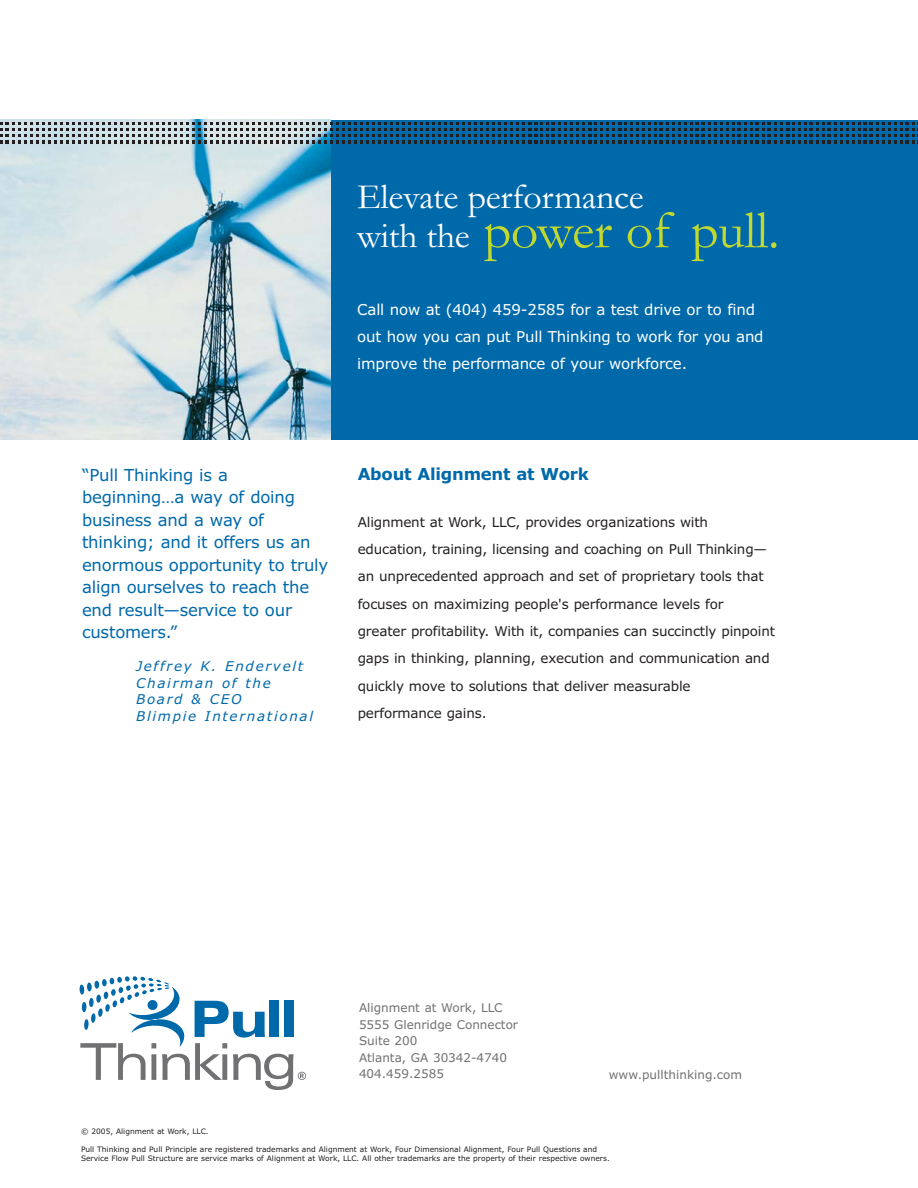
<style>
.page{position:relative;width:918px;height:1188px;background:#fff}
.page>*{position:absolute;margin:0;border:0;box-sizing:border-box;transform-origin:0 0}
.t1{font:54px "Garamond";letter-spacing:-.01em;color:#c1d82f}
.t2{font:36px "Garamond";letter-spacing:-.01em;color:#fff}
.t3{font:16.5px/22.5px "Verdana";letter-spacing:-.015em;color:#0069aa}
.t4{font:700 16.5px "Verdana";letter-spacing:-.015em;color:#0069aa}
.t5{font:15px/27px "Verdana";letter-spacing:-.015em;color:#fff}
.t6{font:13.5px/27.3px "Verdana";letter-spacing:-.015em;color:#231f20}
.t7{font:italic 13.5px/16.5px "Verdana";letter-spacing:.125em;color:#0069aa}
.t8{font:12px/16.5px "Verdana";color:#717073}
.t9{font:7.5px/9px "Verdana";color:#231f20}
.s1{font-size:36px;color:#fff}
</style>
<div class="page">
<div style="left:299px;top:120px;width:619px;height:320px;background:#0069aa"></div>
<svg style="left:80px;top:976px;width:226px;height:114px"></svg>
<img style="left:0;top:120px;width:331px;height:320px">
<svg style="left:0;top:122px;width:918px;height:21px"></svg>
<h2 class="t2" style="left:357px;top:185px;width:288px">Elevate performance</h2>
<h1 class="t1" style="left:357px;top:212px;width:424px"><span class="s1">with the</span> power of pull.</h1>
<p class="t5" style="left:357px;top:297px;width:408px">Call now at (404) 459-2585 for a test drive or to find out how you can put Pull Thinking to work for you and improve the performance of your workforce.</p>
<p class="t3" style="left:82px;top:465px;width:248px">“Pull Thinking is a beginning…a way of doing business and a way of thinking; and it offers us an enormous opportunity to truly align ourselves to reach the end result—service to our customers.”</p>
<p class="t7" style="left:136px;top:659px;width:179px">Jeffrey K. Endervelt<br>Chairman of the<br>Board &amp; CEO<br>Blimpie International</p>
<p class="t4" style="left:358px;top:467px;width:233px">About Alignment at Work</p>
<p class="t6" style="left:358px;top:509px;width:419px">Alignment at Work, LLC, provides organizations with education, training, licensing and coaching on Pull Thinking— an unprecedented approach and set of proprietary tools that focuses on maximizing people's performance levels for greater profitability. With it, companies can succinctly pinpoint gaps in thinking, planning, execution and communication and quickly move to solutions that deliver measurable performance gains.</p>
<p class="t8" style="left:359px;top:1001px;width:161px">Alignment at Work, LLC<br>5555 Glenridge Connector<br>Suite 200<br>Atlanta, GA 30342-4740<br>404.459.2585</p>
<p class="t8" style="left:609px;top:1068px;width:135px">www.pullthinking.com</p>
<p class="t9" style="left:81px;top:1127px;width:129px">© 2005, Alignment at Work, LLC.</p>
<p class="t9" style="left:81px;top:1145px;width:530px">Pull Thinking and Pull Principle are registered trademarks and Alignment at Work, Four Dimensional Alignment, Four Pull Questions and<br>Service Flow Pull Structure are service marks of Alignment at Work, LLC. All other trademarks are the property of their respective owners.</p>
</div>
